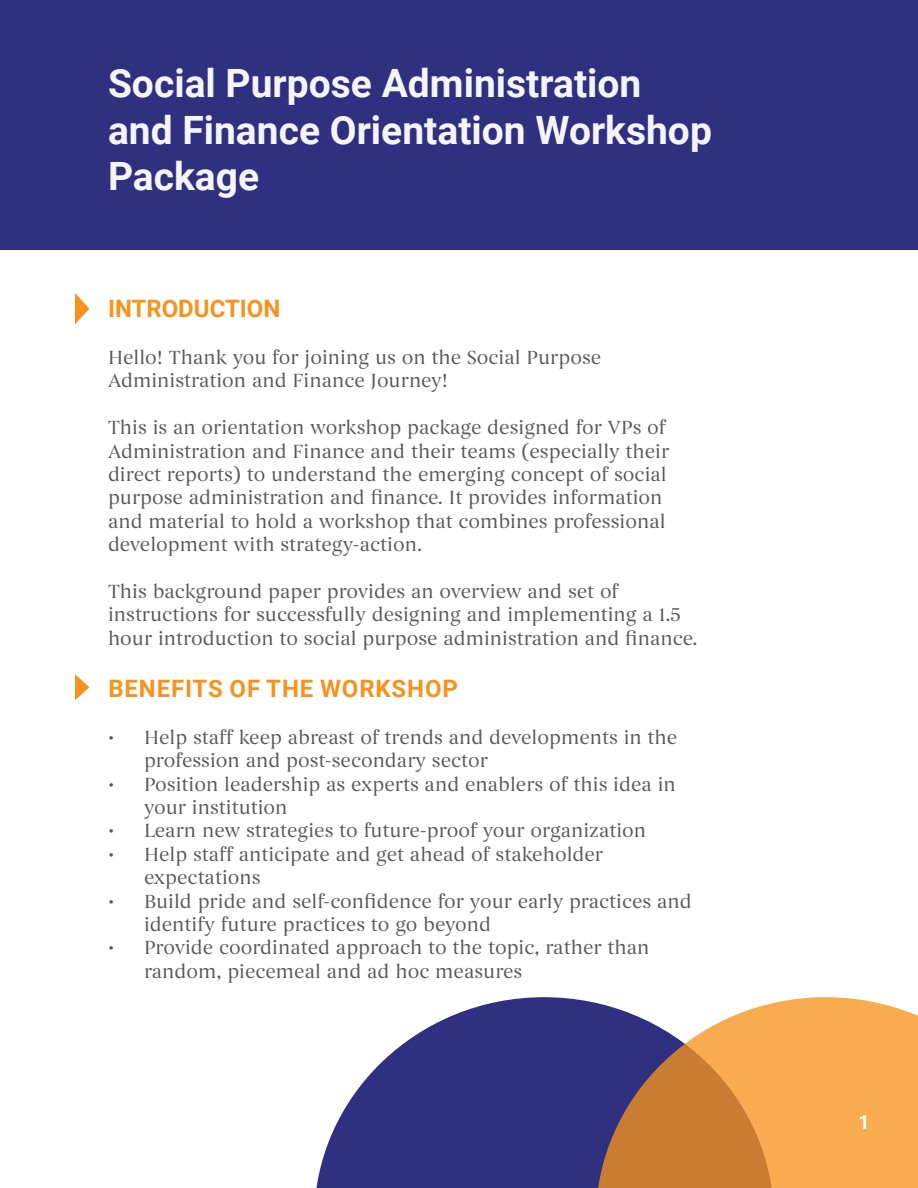
<style>
.page{position:relative;width:918px;height:1188px;background:#fff}
.page>*{position:absolute;margin:0;border:0;box-sizing:border-box;transform-origin:0 0}
.t1{font:700 39px/46.8px "Roboto";color:#f4f5f6}
.t2{font:700 24px "Roboto";letter-spacing:.035em;color:#f7931d}
.t3{font:700 24px "Roboto";color:#f7931d}
.t4{font:19.5px/23.4px "Begum";color:#57585a}
.t5{font:700 19.5px "Roboto";color:#fff}
</style>
<div class="page">
<div style="left:0;top:0;width:918px;height:250px;background:#303080"></div>
<svg style="left:75px;top:293px;width:14px;height:31px"></svg>
<svg style="left:75px;top:674px;width:14px;height:26px"></svg>
<svg style="left:316px;top:997px;width:280px;height:191px"></svg>
<svg style="left:596px;top:997px;width:322px;height:191px;background:#d6975a"></svg>
<p class="t1" style="left:108px;top:58px;width:605px">Social Purpose Administration and Finance Orientation Workshop<br>Package</p>
<p class="t3" style="left:108px;top:292px;width:174px">INTRODUCTION</p>
<p class="t4" style="left:108px;top:346px;width:495px">Hello! Thank you for joining us on the Social Purpose<br>Administration and Finance Journey!</p>
<p class="t4" style="left:108px;top:416px;width:563px">This is an orientation workshop package designed for VPs of Administration and Finance and their teams (especially their direct reports) to understand the emerging concept of social purpose administration and finance. It provides information and material to hold a workshop that combines professional development with strategy-action.</p>
<p class="t4" style="left:108px;top:580px;width:591px">This background paper provides an overview and set of instructions for successfully designing and implementing a 1.5 hour introduction to social purpose administration and finance.</p>
<p class="t2" style="left:108px;top:672px;width:351px">BENEFITS OF THE WORKSHOP</p>
<p class="t4" style="left:144px;top:726px;width:535px;text-indent:-36px">• Help staff keep abreast of trends and developments in the profession and post-secondary sector</p>
<p class="t4" style="left:144px;top:772px;width:533px;text-indent:-36px">• Position leadership as experts and enablers of this idea in your institution</p>
<p class="t4" style="left:108px;top:819px;width:540px">• Learn new strategies to future-proof your organization</p>
<p class="t4" style="left:144px;top:843px;width:461px;text-indent:-36px">• Help staff anticipate and get ahead of stakeholder expectations</p>
<p class="t4" style="left:144px;top:889px;width:549px;text-indent:-36px">• Build pride and self-confidence for your early practices and identify future practices to go beyond</p>
<p class="t4" style="left:144px;top:936px;width:507px;text-indent:-36px">• Provide coordinated approach to the topic, rather than random, piecemeal and ad hoc measures</p>
<p class="t5" style="left:858px;top:1108px;width:13px">1</p>
</div>
